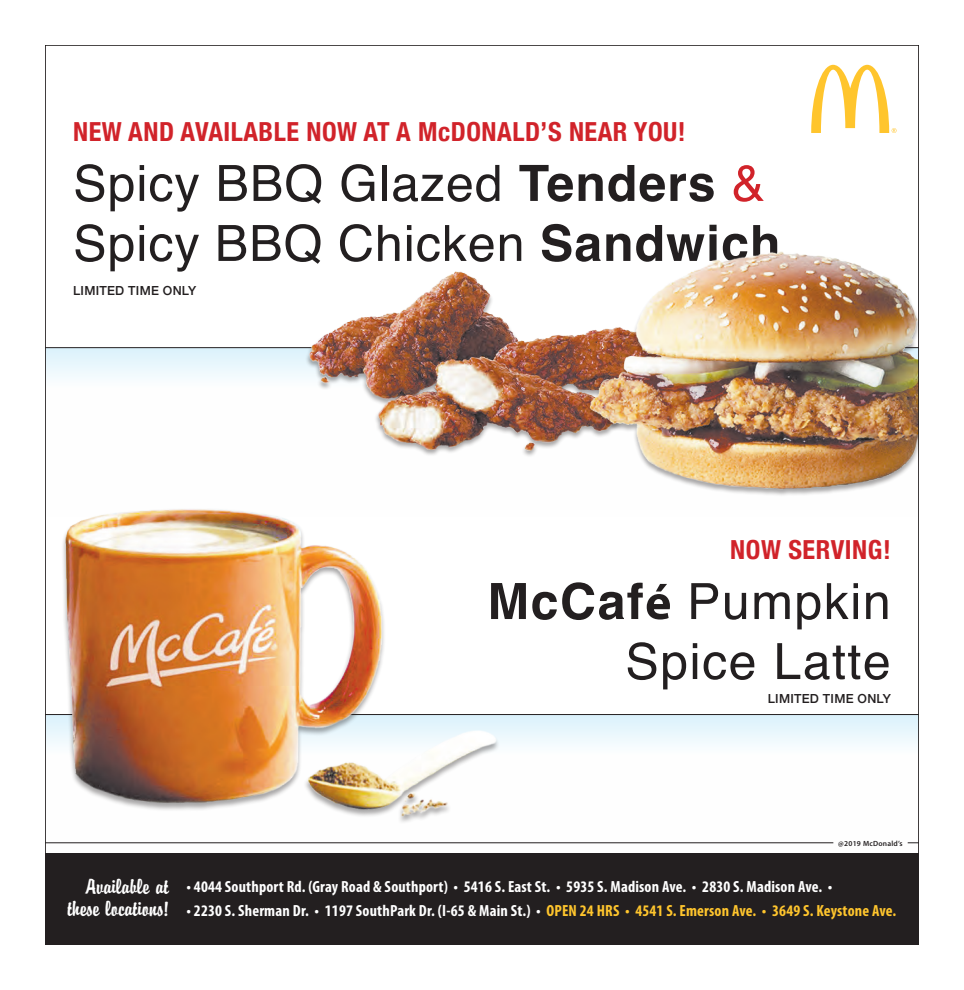
<style>
.page{position:relative;width:964px;height:990px;background:#fff}
.page>*{position:absolute;margin:0;border:0;box-sizing:border-box;transform-origin:0 0}
.t1{font:50px/60px "Helvetica";letter-spacing:.02em;color:#231f20}
.t2{font:700 condensed 26.25px "Helvetica Neue";letter-spacing:.02em;color:#d1232a}
.t3{font:23px/22.1px "Brody D";color:#fff;text-align:right}
.t4{font:700 condensed 16.12px "Myriad Pro";letter-spacing:.01em;color:#fff}
.t5{font:500 12.5px "Helvetica Neue";letter-spacing:.02em;color:#231f20}
.t6{font:600 7.5px "Myriad Pro";letter-spacing:.03em;color:#231f20}
.s1{font-weight:700}
.s2{color:#d1232a}
.s3{font-family:"Myriad Pro";font-weight:700}
.s4{color:#ffc52d}
</style>
<div class="page">
<svg style="left:47px;top:348px;width:258px;height:30px;fill:#e7f6fc"></svg>
<svg style="left:47px;top:715px;width:869px;height:129px"></svg>
<hr style="left:45px;top:842px;width:787px;height:1px;background:#231f20">
<hr style="left:45px;top:347px;width:873px;height:1px;background:#231f20">
<hr style="left:45px;top:714px;width:873px;height:1px;background:#231f20">
<div style="left:45px;top:853px;width:873px;height:92px;background:#231f20"></div>
<svg style="left:811px;top:65px;width:85px;height:68px"></svg>
<div style="left:61px;top:509px;width:439px;height:316px;background:#231f20;opacity:.4"></div>
<img style="left:65px;top:509px;width:432px;height:308px">
<div style="left:305px;top:272px;width:391px;height:186px;background:#231f20;opacity:.4"></div>
<img style="left:309px;top:271px;width:277px;height:179px">
<div style="left:586px;top:252px;width:332px;height:245px;background:#231f20;opacity:.4"></div>
<img style="left:590px;top:252px;width:326px;height:238px">
<p class="t2" style="left:73px;top:110px;width:613px">NEW AND AVAILABLE NOW AT A McDONALD’S NEAR YOU!</p>
<p class="t1" style="left:73px;top:155px;width:708px">Spicy BBQ Glazed <span class="s1">Tenders</span> <span class="s2">&amp;<br></span>Spicy BBQ Chicken <span class="s1">Sandwich</span></p>
<p class="t5" style="left:73px;top:280px;width:124px">LIMITED TIME ONLY</p>
<p class="t2" style="left:730px;top:528px;width:162px">NOW SERVING!</p>
<p class="t1" style="left:487px;top:573px;width:404px;text-align:right"><span class="s1">McCaf</span><span class="s3">é</span> Pumpkin<br>Spice Latte</p>
<p class="t5" style="left:767px;top:688px;width:124px">LIMITED TIME ONLY</p>
<p class="t3" style="left:67px;top:875px;width:103px">Available at these locations!</p>
<p class="t6" style="left:837px;top:839px;width:66px">@2019 McDonald’s</p>
<p class="t4" style="left:186px;top:876px;width:647px">• 4044 Southport Rd. (Gray Road &amp; Southport) • 5416 S. East St. • 5935 S. Madison Ave. • 2830 S. Madison Ave. •</p>
<p class="t4" style="left:186px;top:900px;width:711px">• 2230 S. Sherman Dr. • 1197 SouthPark Dr. (I-65 &amp; Main St.) • <span class="s4">OPEN 24 HRS • 4541 S. Emerson Ave. • 3649 S. Keystone Ave.</span></p>
</div>
